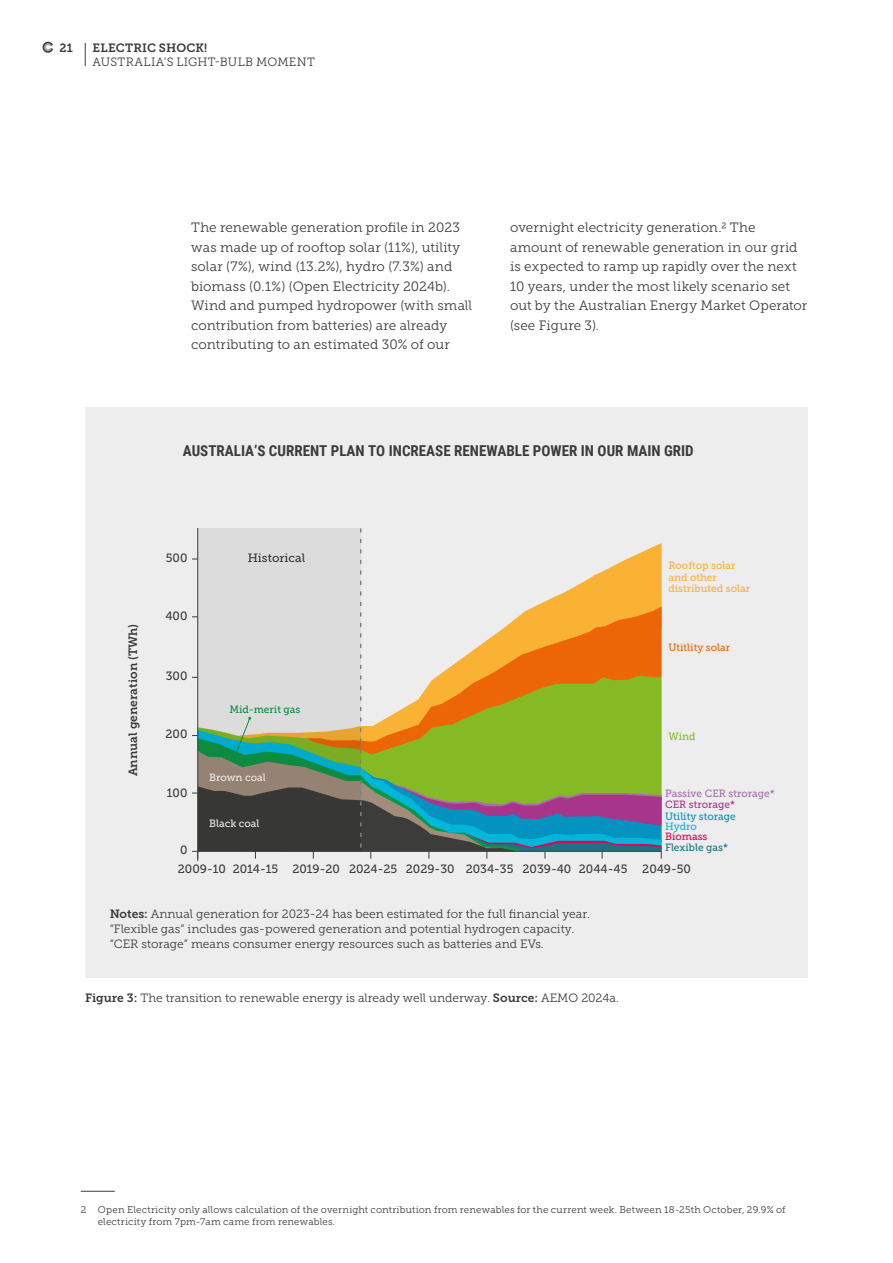
<style>
.page{position:relative;width:893px;height:1263px;background:#fff}
.page>*{position:absolute;margin:0;border:0;box-sizing:border-box;transform-origin:0 0}
.t1{font:700 15px "Roboto Condensed";color:#3c3c3b}
.t2{font:13.5px/19.5px "Museo Slab 300";letter-spacing:.005em;color:#3c3c3b}
.t3{font:12px/15px "Museo Slab 300";color:#3c3c3b}
.t4{font:12px "Museo Slab 500";color:#3c3c3b}
.t5{font:12px "Museo Slab 700";color:#3c3c3b}
.t6{font:12px "Museo Slab 300";letter-spacing:.03em;color:#3c3c3b}
.t7{font:10.5px/11.4px "Museo Slab 500";color:#f9b234}
.t8{font:10.5px "Museo Slab 500";color:#a76dac}
.t9{font:10.5px "Museo Slab 500";color:#fff}
.t10{font:10.5px "Museo Slab 500";color:#0492c1}
.t11{font:10.5px "Museo Slab 500";color:#ec6608}
.t12{font:10.5px "Museo Slab 500";color:#a7358b}
.t13{font:10.5px "Museo Slab 500";color:#0e9647}
.t14{font:10.5px "Museo Slab 500";color:#197483}
.t15{font:10.5px "Museo Slab 500";color:#e50057}
.t16{font:10.5px "Museo Slab 500";color:#00b7da}
.t17{font:10.5px "Museo Slab 500";color:#85ba24}
.t18{font:9.75px/11.7px "Museo Slab 300";letter-spacing:.015em;color:#3c3c3b}
.s1{font-family:"Museo Slab 700"}
</style>
<div class="page">
<div style="left:85px;top:408px;width:723px;height:570px;background:#ededed"></div>
<svg style="left:192px;top:529px;width:470px;height:330px"></svg>
<hr style="left:196px;top:851px;width:466px;height:1px;background:#3c3c3b">
<hr style="left:197px;top:528px;width:1px;height:333px;background:#3c3c3b">
<svg style="left:198px;top:528px;width:163px;height:323px;background:#a8afa6"></svg>
<hr style="left:81px;top:1191px;width:34px;height:1px;background:#3c3c3b">
<svg style="left:42px;top:42px;width:11px;height:11px"></svg>
<svg style="left:85px;top:43px;width:1px;height:23px"></svg>
<p class="t5" style="left:60px;top:41px;width:15px">21</p>
<p class="t5" style="left:93px;top:41px;width:116px">ELECTRIC SHOCK!</p>
<p class="t6" style="left:93px;top:55px;width:224px">AUSTRALIA’S LIGHT-BULB MOMENT</p>
<p class="t2" style="left:191px;top:218px;width:283px">The renewable generation profile in 2023 was made up of rooftop solar (11%), utility solar (7%), wind (13.2%), hydro (7.3%) and biomass (0.1%) (Open Electricity 2024b).<br>Wind and pumped hydropower (with small contribution from batteries) are already contributing to an estimated 30% of our</p>
<p class="t2" style="left:510px;top:218px;width:299px">overnight electricity generation.2 The amount of renewable generation in our grid is expected to ramp up rapidly over the next 10 years, under the most likely scenario set out by the Australian Energy Market Operator (see Figure 3).</p>
<p class="t1" style="left:183px;top:440px;width:512px">AUSTRALIA’S CURRENT PLAN TO INCREASE RENEWABLE POWER IN OUR MAIN GRID</p>
<p class="t5" style="left:126px;top:776px;width:154px;rotate:-90deg">Annual generation (TWh)</p>
<p class="t4" style="left:166px;top:551px;width:23px">500</p>
<p class="t4" style="left:165px;top:609px;width:24px">400</p>
<p class="t4" style="left:166px;top:669px;width:23px">300</p>
<p class="t4" style="left:166px;top:727px;width:23px">200</p>
<p class="t4" style="left:167px;top:786px;width:22px">100</p>
<p class="t4" style="left:180px;top:843px;width:9px">0</p>
<p class="t4" style="left:248px;top:551px;width:59px">Historical</p>
<p class="t13" style="left:229px;top:704px;width:73px">Mid-merit gas</p>
<p class="t9" style="left:209px;top:771px;width:58px">Brown coal</p>
<p class="t9" style="left:209px;top:817px;width:52px">Black coal</p>
<p class="t7" style="left:668px;top:560px;width:83px">Rooftop solar and other distributed solar</p>
<p class="t11" style="left:668px;top:641px;width:63px">Utitlity solar</p>
<p class="t17" style="left:668px;top:731px;width:29px">Wind</p>
<p class="t8" style="left:665px;top:787px;width:111px">Passive CER strorage*</p>
<p class="t12" style="left:665px;top:798px;width:71px">CER strorage*</p>
<p class="t10" style="left:665px;top:810px;width:72px">Utility storage</p>
<p class="t16" style="left:665px;top:820px;width:33px">Hydro</p>
<p class="t15" style="left:665px;top:831px;width:44px">Biomass</p>
<p class="t14" style="left:665px;top:841px;width:64px">Flexible gas*</p>
<p class="t4" style="left:178px;top:862px;width:515px">2009-10 2014-15 2019-20 2024-25 2029-30 2034-35 2039-40 2044-45 2049-50</p>
<p class="t3" style="left:110px;top:907px;width:482px"><span class="s1">Notes:</span> Annual generation for 2023-24 has been estimated for the full financial year. “Flexible gas” includes gas-powered generation and potential hydrogen capacity. “CER storage” means consumer energy resources such as batteries and EVs.</p>
<p class="t3" style="left:85px;top:990px;width:535px"><span class="s1">Figure 3:</span> The transition to renewable energy is already well underway. <span class="s1">Source:</span> AEMO 2024a.</p>
<p class="t18" style="left:98px;top:1204px;width:689px;text-indent:-17px">2 Open Electricity only allows calculation of the overnight contribution from renewables for the current week. Between 18-25th October, 29.9% of electricity from 7pm-7am came from renewables.</p>
</div>
